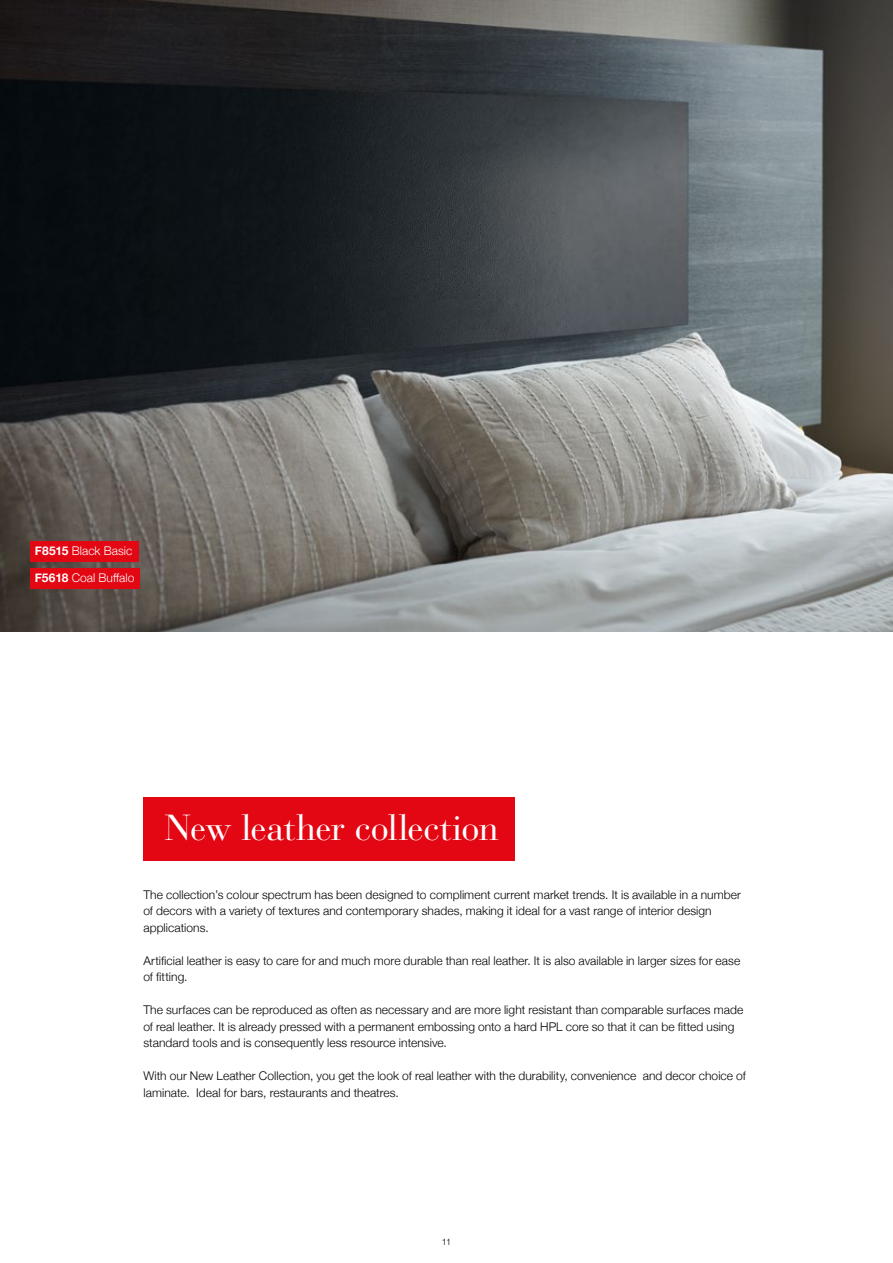
<style>
.page{position:relative;width:893px;height:1263px;background:#fff}
.page>*{position:absolute;margin:0;border:0;box-sizing:border-box;transform-origin:0 0}
.t1{font:36px "Bauer Bodoni Std";letter-spacing:-.02em;color:#fff}
.t2{font:300 12px/16.5px "Helvetica Neue";letter-spacing:.005em;color:#000}
.t3{font:300 12px "Helvetica Neue";letter-spacing:.005em;color:#fff}
.t4{font:300 9px "Helvetica Neue";color:#000}
.s1{font-weight:700}
</style>
<div class="page">
<img style="left:0;top:0;width:893px;height:631px">
<div style="left:143px;top:798px;width:371px;height:63px;background:#e30613"></div>
<div style="left:30px;top:568px;width:109px;height:21px;background:#e30613"></div>
<div style="left:30px;top:541px;width:108px;height:21px;background:#e30613"></div>
<p class="t3" style="left:35px;top:541px;width:99px"><span class="s1">F8515</span> Black Basic</p>
<p class="t3" style="left:35px;top:568px;width:101px"><span class="s1">F5618</span> Coal Buffalo</p>
<h1 class="t1" style="left:165px;top:806px;width:336px">New leather collection</h1>
<p class="t2" style="left:143px;top:885px;width:599px">The collection’s colour spectrum has been designed to compliment current market trends. It is available in a number of decors with a variety of textures and contemporary shades, making it ideal for a vast range of interior design applications.</p>
<p class="t2" style="left:143px;top:951px;width:598px">Artificial leather is easy to care for and much more durable than real leather. It is also available in larger sizes for ease of fitting.</p>
<p class="t2" style="left:143px;top:1001px;width:601px">The surfaces can be reproduced as often as necessary and are more light resistant than comparable surfaces made of real leather. It is already pressed with a permanent embossing onto a hard HPL core so that it can be fitted using standard tools and is consequently less resource intensive.</p>
<p class="t2" style="left:143px;top:1067px;width:604px">With our New Leather Collection, you get the look of real leather with the durability, convenience and decor choice of laminate. Ideal for bars, restaurants and theatres.</p>
<p class="t4" style="left:442px;top:1234px;width:11px">11</p>
</div>
